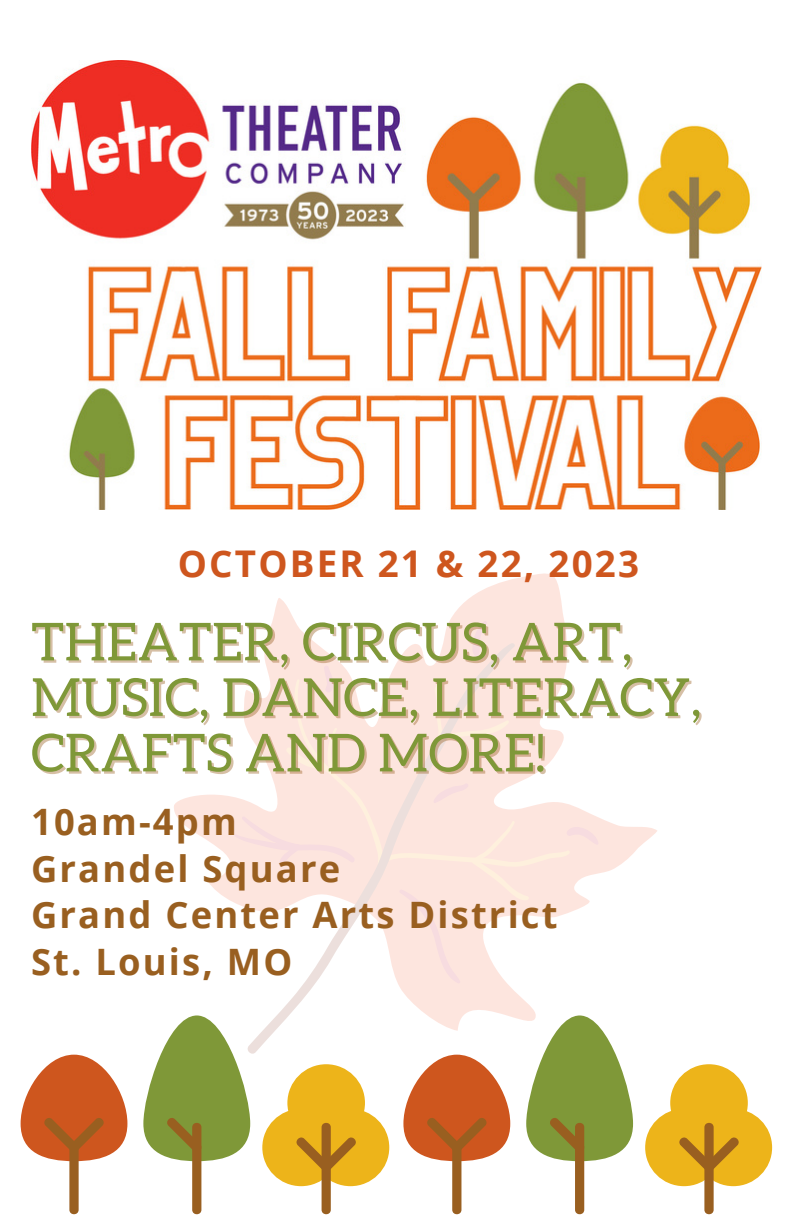
<style>
.page{position:relative;width:792px;height:1224px;background:#fff}
.page>*{position:absolute;margin:0;border:0;box-sizing:border-box;transform-origin:0 0}
.t1{font:52.4px/55.6px "Aleo";letter-spacing:.01em;color:#7f9838}
.t2{font:700 36.8px "Open Sans";letter-spacing:.06em;color:#ce561e}
.t3{font:700 36.4px "Open Sans";letter-spacing:.06em;color:#995f20}
</style>
<div class="page">
<svg style="left:101px;top:509px;width:653px;height:606px"></svg>
<svg style="left:183px;top:640px;width:397px;height:417px"></svg>
<svg style="left:233px;top:712px;width:126px;height:196px;background:#fde8e2"></svg>
<svg style="left:462px;top:620px;width:37px;height:38px"></svg>
<svg style="left:376px;top:773px;width:228px;height:215px"></svg>
<svg style="left:311px;top:663px;width:33px;height:32px"></svg>
<img style="left:31px;top:61px;width:731px;height:448px">
<div style="left:287px;top:1064px;width:78px;height:78px;background:#edb41a;border-radius:50%"></div>
<div style="left:262px;top:1109px;width:78px;height:77px;background:#edb41a;border-radius:50%"></div>
<div style="left:312px;top:1109px;width:77px;height:77px;background:#edb41a;border-radius:50%"></div>
<svg style="left:294px;top:1123px;width:65px;height:91px"></svg>
<svg style="left:21px;top:1055px;width:106px;height:159px"></svg>
<svg style="left:143px;top:1015px;width:107px;height:199px"></svg>
<div style="left:670px;top:1064px;width:78px;height:78px;background:#edb41a;border-radius:50%"></div>
<div style="left:645px;top:1109px;width:78px;height:77px;background:#edb41a;border-radius:50%"></div>
<div style="left:695px;top:1109px;width:77px;height:77px;background:#edb41a;border-radius:50%"></div>
<svg style="left:676px;top:1123px;width:66px;height:91px"></svg>
<svg style="left:403px;top:1055px;width:107px;height:159px"></svg>
<svg style="left:526px;top:1015px;width:107px;height:199px"></svg>
<p class="t2" style="left:178px;top:538px;width:463px">OCTOBER 21 &amp; 22, 2023</p>
<p class="t1" style="left:31px;top:614px;width:672px">THEATER, CIRCUS, ART,<br>MUSIC, DANCE, LITERACY,<br>CRAFTS AND MORE!</p>
<p class="t3" style="left:31px;top:796px;width:207px">10am-4pm</p>
<p class="t3" style="left:31px;top:843px;width:311px">Grandel Square</p>
<p class="t3" style="left:31px;top:889px;width:528px">Grand Center Arts District</p>
<p class="t3" style="left:31px;top:936px;width:263px">St. Louis, MO</p>
</div>
